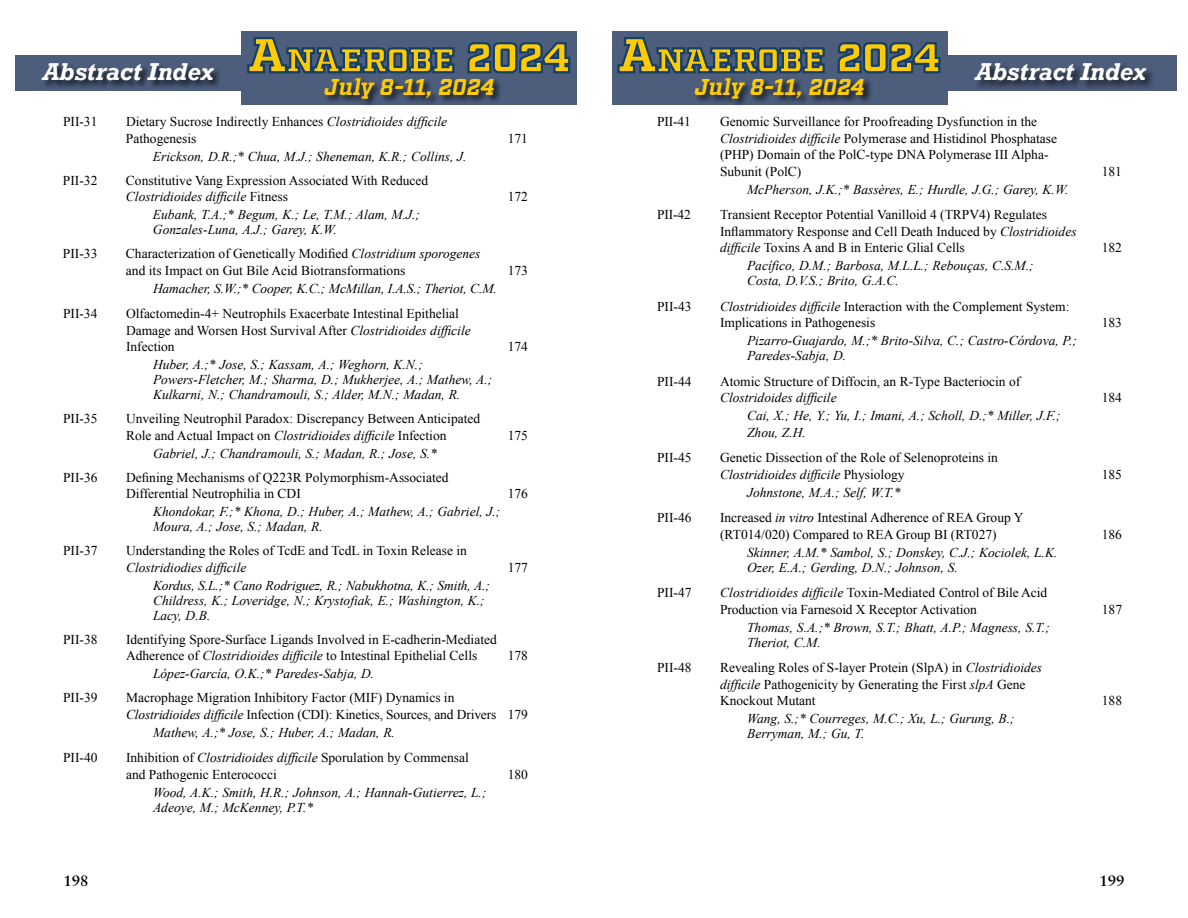
<style>
.page{position:relative;width:1188px;height:918px;background:#fff}
.page>*{position:absolute;margin:0;border:0;box-sizing:border-box;transform-origin:0 0}
.t1{font:italic 700 22.95px "Factoria";color:#ffcb05}
.t2{font:italic 700 22.95px "Rockwell";letter-spacing:-.01em;color:#fff}
.t3{font:700 15px "Sabon LT Pro";color:#000}
.t4{font:13.5px/16.5px "Times New Roman";color:#000}
.t5{font:italic 13.5px/15px "Times New Roman";color:#000}
.s1{font-style:italic}
</style>
<div class="page">
<div style="left:15px;top:55px;width:227px;height:36px;background:#4d5e7d"></div>
<div style="left:242px;top:32px;width:335px;height:73px;background:#4d5e7d"></div>
<div style="left:324px;top:77px;width:179px;height:31px;background:#000;opacity:.75"></div>
<svg style="left:247px;top:37px;width:324px;height:37px"></svg>
<div style="left:612px;top:32px;width:335px;height:73px;background:#4d5e7d"></div>
<div style="left:694px;top:77px;width:180px;height:31px;background:#000;opacity:.75"></div>
<svg style="left:617px;top:37px;width:324px;height:37px"></svg>
<div style="left:40px;top:62px;width:183px;height:28px;background:#000;opacity:.75"></div>
<div style="left:944px;top:55px;width:233px;height:36px;background:#4d5e7d"></div>
<div style="left:973px;top:62px;width:185px;height:30px;background:#000;opacity:.75"></div>
<h1 class="t2" style="left:43px;top:57px;width:172px">Abstract Index</h1>
<h1 class="t2" style="left:975px;top:57px;width:172px">Abstract Index</h1>
<p class="t4" style="left:63px;top:113px;width:36px">PII-31</p>
<p class="t4" style="left:126px;top:113px;width:323px">Dietary Sucrose Indirectly Enhances <span class="s1">Clostridioides difficile<br></span>Pathogenesis</p>
<h1 class="t1" style="left:324px;top:73px;width:171px">July 8-11, 2024</h1>
<h1 class="t1" style="left:695px;top:73px;width:171px">July 8-11, 2024</h1>
<p class="t4" style="left:657px;top:113px;width:35px">PII-41</p>
<p class="t4" style="left:720px;top:113px;width:339px">Genomic Surveillance for Proofreading Dysfunction in the <span class="s1">Clostridioides difficile</span> Polymerase and Histidinol Phosphatase (PHP) Domain of the PolC-type DNA Polymerase III Alpha-Subunit (PolC)</p>
<p class="t4" style="left:508px;top:130px;width:22px">171</p>
<p class="t5" style="left:153px;top:149px;width:315px">Erickson, D.R.;* Chua, M.J.; Sheneman, K.R.; Collins, J.</p>
<p class="t4" style="left:1102px;top:163px;width:22px">181</p>
<p class="t4" style="left:63px;top:172px;width:36px">PII-32</p>
<p class="t4" style="left:126px;top:172px;width:304px">Constitutive Vang Expression Associated With Reduced<br><span class="s1">Clostridioides difficile</span> Fitness</p>
<p class="t5" style="left:747px;top:181px;width:323px">McPherson, J.K.;* Bassères, E.; Hurdle, J.G.; Garey, K.W.</p>
<p class="t4" style="left:508px;top:188px;width:22px">172</p>
<p class="t5" style="left:153px;top:207px;width:269px">Eubank, T.A.;* Begum, K.; Le, T.M.; Alam, M.J.;<br>Gonzales-Luna, A.J.; Garey, K.W.</p>
<p class="t4" style="left:63px;top:245px;width:36px">PII-33</p>
<p class="t4" style="left:126px;top:245px;width:356px">Characterization of Genetically Modified <span class="s1">Clostridium sporogenes </span>and its Impact on Gut Bile Acid Biotransformations</p>
<p class="t5" style="left:153px;top:281px;width:345px">Hamacher, S.W.;* Cooper, K.C.; McMillan, I.A.S.; Theriot, C.M.</p>
<p class="t4" style="left:63px;top:305px;width:36px">PII-34</p>
<p class="t4" style="left:126px;top:305px;width:346px">Olfactomedin-4+ Neutrophils Exacerbate Intestinal Epithelial<br>Damage and Worsen Host Survival After <span class="s1">Clostridioides difficile<br></span>Infection</p>
<p class="t5" style="left:153px;top:357px;width:341px">Huber, A.;* Jose, S.; Kassam, A.; Weghorn, K.N.;<br>Powers-Fletcher, M.; Sharma, D.; Mukherjee, A.; Mathew, A.;<br>Kulkarni, N.; Chandramouli, S.; Alder, M.N.; Madan, R.</p>
<p class="t4" style="left:63px;top:410px;width:36px">PII-35</p>
<p class="t4" style="left:126px;top:410px;width:356px">Unveiling Neutrophil Paradox: Discrepancy Between Anticipated<br>Role and Actual Impact on <span class="s1">Clostridioides difficile</span> Infection</p>
<p class="t5" style="left:153px;top:445px;width:285px">Gabriel, J.; Chandramouli, S.; Madan, R.; Jose, S.*</p>
<p class="t4" style="left:63px;top:469px;width:36px">PII-36</p>
<p class="t4" style="left:126px;top:469px;width:324px">Defining Mechanisms of Q223R Polymorphism-Associated<br>Differential Neutrophilia in CDI</p>
<p class="t5" style="left:153px;top:504px;width:349px">Khondokar, F.;* Khona, D.; Huber, A.; Mathew, A.; Gabriel, J.;<br>Moura, A.; Jose, S.; Madan, R.</p>
<p class="t4" style="left:508px;top:262px;width:22px">173</p>
<p class="t4" style="left:508px;top:338px;width:22px">174</p>
<p class="t4" style="left:508px;top:427px;width:22px">175</p>
<p class="t4" style="left:508px;top:485px;width:22px">176</p>
<p class="t4" style="left:63px;top:542px;width:36px">PII-37</p>
<p class="t4" style="left:126px;top:542px;width:342px">Understanding the Roles of TcdE and TcdL in Toxin Release in</p>
<p class="t5" style="left:126px;top:559px;width:122px">Clostridiodies difficile</p>
<p class="t4" style="left:508px;top:559px;width:22px">177</p>
<p class="t5" style="left:153px;top:577px;width:338px">Kordus, S.L.;* Cano Rodriguez, R.; Nabukhotna, K.; Smith, A.;<br>Childress, K.; Loveridge, N.; Krystofiak, E.; Washington, K.;<br>Lacy, D.B.</p>
<p class="t4" style="left:63px;top:631px;width:36px">PII-38</p>
<p class="t4" style="left:126px;top:631px;width:372px">Identifying Spore-Surface Ligands Involved in E-cadherin-Mediated<br>Adherence of <span class="s1">Clostridioides difficile</span> to Intestinal Epithelial Cells</p>
<p class="t4" style="left:508px;top:647px;width:22px">178</p>
<p class="t5" style="left:153px;top:666px;width:223px">López-García, O.K.;* Paredes-Sabja, D.</p>
<p class="t4" style="left:63px;top:689px;width:36px">PII-39</p>
<p class="t4" style="left:126px;top:689px;width:403px">Macrophage Migration Inhibitory Factor (MIF) Dynamics in<br><span class="s1">Clostridioides difficile</span> Infection (CDI): Kinetics, Sources, and Drivers 179</p>
<p class="t5" style="left:153px;top:724px;width:243px">Mathew, A.;* Jose, S.; Huber, A.; Madan, R.</p>
<p class="t4" style="left:63px;top:749px;width:36px">PII-40</p>
<p class="t4" style="left:126px;top:749px;width:344px">Inhibition of <span class="s1">Clostridioides difficile</span> Sporulation by Commensal and Pathogenic Enterococci</p>
<p class="t4" style="left:508px;top:766px;width:22px">180</p>
<p class="t5" style="left:153px;top:784px;width:335px">Wood, A.K.; Smith, H.R.; Johnson, A.; Hannah-Gutierrez, L.;<br>Adeoye, M.; McKenney, P.T.*</p>
<p class="t4" style="left:657px;top:206px;width:35px">PII-42</p>
<p class="t4" style="left:720px;top:206px;width:358px">Transient Receptor Potential Vanilloid 4 (TRPV4) Regulates<br>Inflammatory Response and Cell Death Induced by <span class="s1">Clostridioides difficile</span> Toxins A and B in Enteric Glial Cells</p>
<p class="t5" style="left:747px;top:258px;width:288px">Pacífico, D.M.; Barbosa, M.L.L.; Rebouças, C.S.M.;<br>Costa, D.V.S.; Brito, G.A.C.</p>
<p class="t4" style="left:657px;top:298px;width:36px">PII-43</p>
<p class="t4" style="left:720px;top:298px;width:351px"><span class="s1">Clostridioides difficile</span> Interaction with the Complement System:<br>Implications in Pathogenesis</p>
<p class="t5" style="left:747px;top:333px;width:331px">Pizarro-Guajardo, M.;* Brito-Silva, C.; Castro-Córdova, P.;<br>Paredes-Sabja, D.</p>
<p class="t4" style="left:1102px;top:239px;width:22px">182</p>
<p class="t4" style="left:1102px;top:314px;width:22px">183</p>
<p class="t4" style="left:657px;top:373px;width:36px">PII-44</p>
<p class="t4" style="left:720px;top:373px;width:302px">Atomic Structure of Diffocin, an R-Type Bacteriocin of</p>
<p class="t5" style="left:720px;top:390px;width:118px">Clostridoides difficile</p>
<p class="t4" style="left:1102px;top:389px;width:22px">184</p>
<p class="t5" style="left:747px;top:407px;width:315px;line-height:16.5px">Cai, X.; He, Y.; Yu, I.; Imani, A.; Scholl, D.;* Miller, J.F.;<br>Zhou, Z.H.</p>
<p class="t4" style="left:657px;top:449px;width:36px">PII-45</p>
<p class="t4" style="left:720px;top:449px;width:279px">Genetic Dissection of the Role of Selenoproteins in<br><span class="s1">Clostridioides difficile</span> Physiology</p>
<p class="t4" style="left:1102px;top:466px;width:22px">185</p>
<p class="t5" style="left:747px;top:484px;width:155px">Johnstone, M.A.; Self, W.T.*</p>
<p class="t4" style="left:657px;top:509px;width:36px">PII-46</p>
<p class="t4" style="left:720px;top:509px;width:305px">Increased <span class="s1">in vitro</span> Intestinal Adherence of REA Group Y (RT014/020) Compared to REA Group BI (RT027)</p>
<p class="t5" style="left:747px;top:544px;width:312px">Skinner, A.M.* Sambol, S.; Donskey, C.J.; Kociolek, L.K.<br>Ozer, E.A.; Gerding, D.N.; Johnson, S.</p>
<p class="t4" style="left:657px;top:584px;width:36px">PII-47</p>
<p class="t4" style="left:720px;top:584px;width:329px"><span class="s1">Clostridioides difficile</span> Toxin-Mediated Control of Bile Acid<br>Production via Farnesoid X Receptor Activation</p>
<p class="t5" style="left:747px;top:619px;width:304px">Thomas, S.A.;* Brown, S.T.; Bhatt, A.P.; Magness, S.T.;<br>Theriot, C.M.</p>
<p class="t4" style="left:657px;top:659px;width:36px">PII-48</p>
<p class="t4" style="left:720px;top:659px;width:324px">Revealing Roles of S-layer Protein (SlpA) in <span class="s1">Clostridioides difficile</span> Pathogenicity by Generating the First <span class="s1">slpA</span> Gene<br>Knockout Mutant</p>
<p class="t5" style="left:747px;top:711px;width:269px">Wang, S.;* Courreges, M.C.; Xu, L.; Gurung, B.;<br>Berryman, M.; Gu, T.</p>
<p class="t4" style="left:1102px;top:526px;width:22px">186</p>
<p class="t4" style="left:1102px;top:601px;width:22px">187</p>
<p class="t4" style="left:1102px;top:692px;width:22px">188</p>
<p class="t3" style="left:63px;top:871px;width:27px">198</p>
<p class="t3" style="left:1100px;top:871px;width:27px">199</p>
</div>
